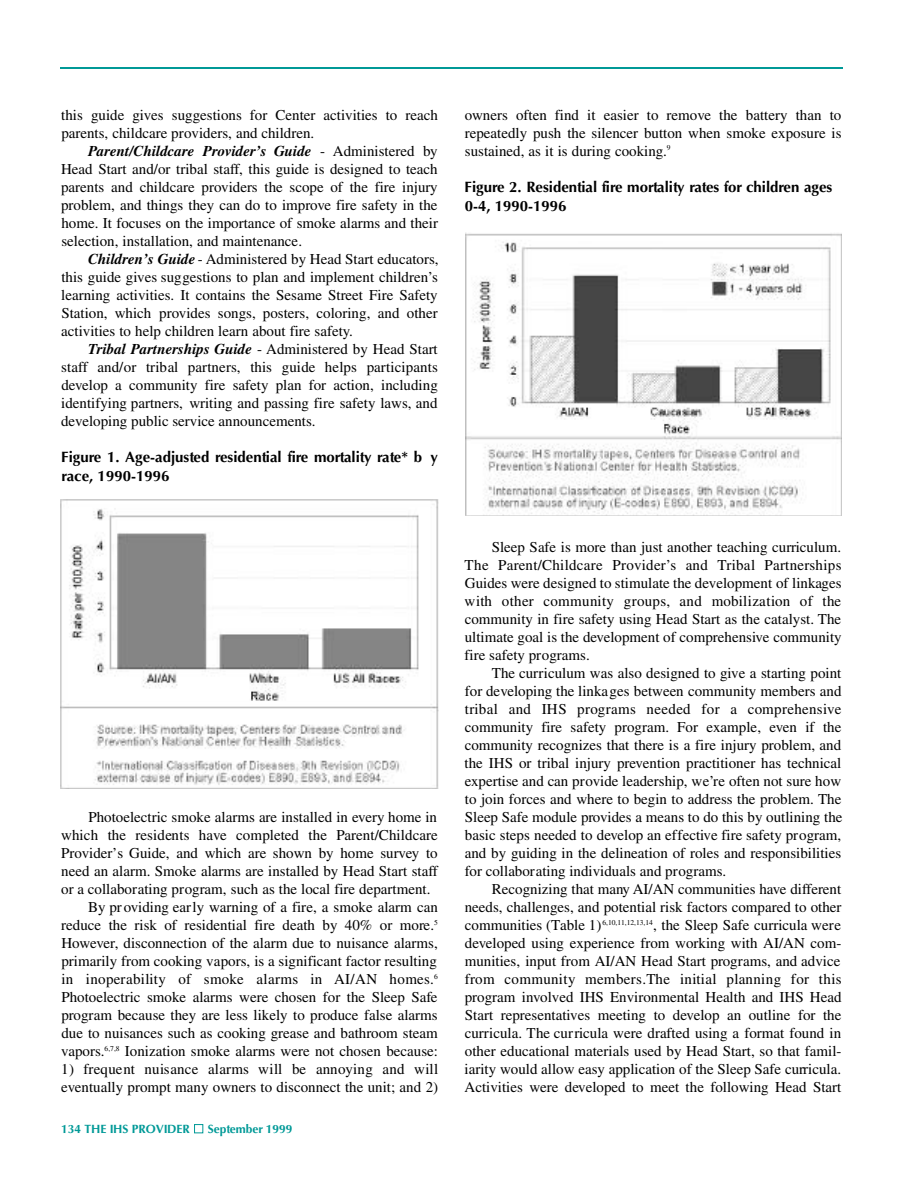
<style>
.page{position:relative;width:918px;height:1188px;background:#fff}
.page>*{position:absolute;margin:0;border:0;box-sizing:border-box;transform-origin:0 0}
.t1{font:15px/18px "Times";color:#000;text-align:justify}
.t2{font:700 15px/18.3px "Optima";color:#000}
.t3{font:15px "Times";letter-spacing:.025em;color:#000}
.t4{font:700 12px "Optima";color:#009997}
.s1{font-weight:700;font-style:italic}
</style>
<div class="page">
<hr style="left:60px;top:68px;width:783px;height:1px;background:#009997">
<img style="left:465px;top:232px;width:377px;height:284px">
<img style="left:60px;top:500px;width:378px;height:289px">
<p class="t1" style="left:61px;top:106px;width:378px">this guide gives suggestions for Center activities to reach parents, childcare providers, and children.</p>
<p class="t1" style="left:61px;top:142px;width:379px;text-indent:27px"><span class="s1">Parent/Childcare Provider’s Guide</span> - Administered by Head Start and/or tribal staff, this guide is designed to teach parents and childcare providers the scope of the fire injury problem, and things they can do to improve fire safety in the home. It focuses on the importance of smoke alarms and their selection, installation, and maintenance.</p>
<p class="t1" style="left:61px;top:250px;width:379px;text-indent:27px"><span class="s1">Children’s Guide</span> - Administered by Head Start educators, this guide gives suggestions to plan and implement children’s learning activities. It contains the Sesame Street Fire Safety Station, which provides songs, posters, coloring, and other activities to help children learn about fire safety.</p>
<p class="t1" style="left:61px;top:340px;width:378px;text-indent:27px"><span class="s1">Tribal Partnerships Guide</span> - Administered by Head Start s t a ff and/or tribal part n e rs , this guide helps part i c i p a n t s develop a community fire safety plan for action, including identifying partners, writing and passing fire safety laws, and developing public service announcements.</p>
<p class="t2" style="left:61px;top:448px;width:378px">Figure 1. Age-adjusted residential fire mortality rate* b y race, 1990-1996</p>
<p class="t1" style="left:88px;top:808px;width:350px">Photoelectric smoke alarms are installed in every home in</p>
<p class="t1" style="left:61px;top:826px;width:378px">wh i ch the residents have completed the Pa re n t / C h i l d c a re</p>
<p class="t1" style="left:61px;top:844px;width:378px">Provider’s Guide, and which are shown by home survey to</p>
<p class="t1" style="left:61px;top:862px;width:378px">need an alarm. Smoke alarms are installed by Head Start staff</p>
<p class="t1" style="left:61px;top:880px;width:371px">or a collaborating program, such as the local fire department.</p>
<p class="t1" style="left:88px;top:898px;width:351px">By providing early warning of a fire, a smoke alarm can</p>
<p class="t1" style="left:61px;top:916px;width:378px">reduce the risk of residential fire death by 40% or more.<sup>5</sup></p>
<p class="t1" style="left:61px;top:934px;width:378px">However, disconnection of the alarm due to nuisance alarms,</p>
<p class="t1" style="left:61px;top:952px;width:377px">primarily from cooking vapors, is a significant factor resulting</p>
<p class="t3" style="left:61px;top:971px;width:378px">in inoperability of smoke alarms in AI/AN homes.<sup>6</sup></p>
<p class="t1" style="left:61px;top:988px;width:378px">Photoelectric smoke alarms were chosen for the Sleep Safe</p>
<p class="t1" style="left:61px;top:1006px;width:378px">program because they are less likely to produce false alarms</p>
<p class="t1" style="left:61px;top:1024px;width:378px">due to nuisances such as cooking grease and bathroom steam</p>
<p class="t1" style="left:61px;top:1042px;width:378px">vapors.<sup>6,7,8</sup> Ionization smoke alarms were not chosen because:</p>
<p class="t1" style="left:61px;top:1060px;width:379px">1) frequent nuisance alarms will be annoying and will eventually prompt many owners to disconnect the unit; and 2)</p>
<p class="t4" style="left:61px;top:1122px;width:233px">134 THE IHS PROVIDER ■ September 1999</p>
<p class="t1" style="left:465px;top:106px;width:378px">owners often find it easier to remove the battery than to repeatedly push the silencer button when smoke exposure is sustained, as it is during cooking.<sup>9</sup></p>
<p class="t2" style="left:465px;top:178px;width:369px">Figure 2. Residential fire mortality rates for children ages<br>0-4, 1990-1996</p>
<p class="t1" style="left:465px;top:538px;width:379px;text-indent:27px">Sleep Safe is more than just another teaching curriculum.<br>The Pa re n t / C h i l d c a re Prov i d e r ’s and Tribal Pa rt n e rs h i p s Guides were designed to stimulate the development of linkages with other community gro u p s , and mobilization of the community in fire safety using Head Start as the catalyst. The ultimate goal is the development of comprehensive community fire safety programs.</p>
<p class="t1" style="left:465px;top:664px;width:379px;text-indent:27px">The curriculum was also designed to give a starting point for developing the linkages between community members and t ribal and IHS programs needed for a compre h e n s ive community fire safety program. For example, even if the community recognizes that there is a fire injury problem, and the IHS or tribal injury prevention practitioner has technical expertise and can provide leadership, we’re often not sure how to join forces and where to begin to address the problem. The Sleep Safe module provides a means to do this by outlining the basic steps needed to develop an effective fire safety program, and by guiding in the delineation of roles and responsibilities for collaborating individuals and programs.</p>
<p class="t1" style="left:465px;top:880px;width:379px;text-indent:27px">Recognizing that many AI/AN communities have different needs, challenges, and potential risk factors compared to other communities (Table 1) <sup>6,10,11,12,13,14</sup>, the Sleep Safe curricula were developed using experience from working with AI/AN com&shy;munities, input from AI/AN Head Start programs, and advice f rom community members . The initial planning for this program involved IHS Environmental Health and IHS Head Start representatives meeting to develop an outline for the curricula. The curricula were drafted using a format found in other educational materials used by Head Start, so that famil&shy;iarity would allow easy application of the Sleep Safe curricula.<br>Activities were developed to meet the following Head Start</p>
</div>
